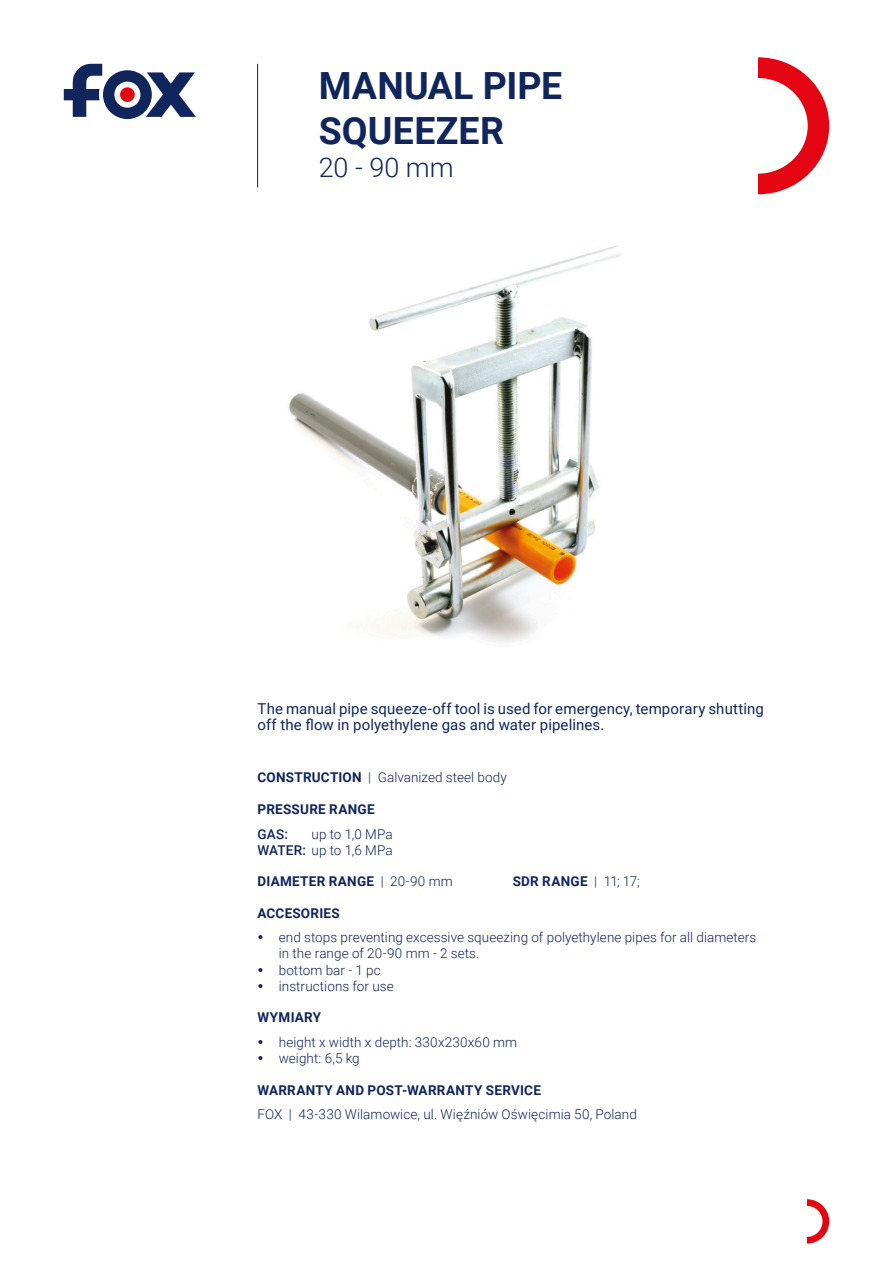
<style>
.page{position:relative;width:893px;height:1263px;background:#fff}
.page>*{position:absolute;margin:0;border:0;box-sizing:border-box;transform-origin:0 0}
.t1{font:700 37.5px/45px "Roboto";letter-spacing:.005em;color:#10255c}
.t2{font:300 27px "Roboto";color:#10255c}
.t3{font:15px/16.5px "Roboto";letter-spacing:.005em;color:#10255c}
.t4{font:300 13.5px/16.2px "Roboto";letter-spacing:.005em;color:#10255c}
.t5{font:700 13.5px "Roboto";letter-spacing:.02em;color:#10255c}
.t6{font:500 13.5px "Roboto";color:#10255c}
.s1{font-weight:700}
.s2{font-weight:500}
.s3{font-weight:300}
</style>
<div class="page">
<svg style="left:807px;top:1199px;width:22px;height:44px"></svg>
<svg style="left:64px;top:64px;width:132px;height:55px"></svg>
<div style="left:120px;top:87px;width:15px;height:15px;background:#e30612;border-radius:50%"></div>
<svg style="left:758px;top:57px;width:71px;height:137px"></svg>
<hr style="left:257px;top:64px;width:1px;height:124px;background:#10255c">
<img style="left:289px;top:245px;width:333px;height:397px">
<h1 class="t1" style="left:319px;top:62px;width:245px">MANUAL PIPE<br>SQUEEZER</h1>
<h2 class="t2" style="left:319px;top:148px;width:136px">20 - 90 mm</h2>
<p class="t3" style="left:258px;top:699px;width:508px">The manual pipe squeeze-off tool is used for emergency, temporary shutting off the flow in polyethylene gas and water pipelines.</p>
<p class="t4" style="left:258px;top:769px;width:251px"><span class="s1">CONSTRUCTION</span> | Galvanized steel body</p>
<p class="t5" style="left:258px;top:799px;width:119px">PRESSURE RANGE</p>
<p class="t6" style="left:258px;top:824px;width:32px">GAS:</p>
<p class="t4" style="left:258px;top:825px;width:137px;text-align:right">up to 1,0 MPa<br><span class="s2">WATER:</span> up to 1,6 MPa</p>
<p class="t5" style="left:258px;top:872px;width:197px">DIAMETER RANGE <span class="s3">| 20-90 mm</span></p>
<p class="t5" style="left:513px;top:872px;width:129px">SDR RANGE <span class="s3">| 11; 17;</span></p>
<p class="t5" style="left:258px;top:903px;width:84px">ACCESORIES</p>
<p class="t4" style="left:279px;top:929px;width:479px">end stops preventing excessive squeezing of polyethylene pipes for all diameters in the range of 20-90 mm - 2 sets.<br>bottom bar - 1 pc<br>instructions for use</p>
<p class="t5" style="left:258px;top:1008px;width:65px">WYMIARY</p>
<p class="t4" style="left:279px;top:1033px;width:240px">height x width x depth: 330x230x60 mm weight: 6,5 kg</p>
<p class="t5" style="left:258px;top:1080px;width:285px">WARRANTY AND POST-WARRANTY SERVICE</p>
<p class="t4" style="left:258px;top:1106px;width:381px">FOX | 43-330 Wilamowice, ul. Więźniów Oświęcimia 50, Poland</p>
</div>
